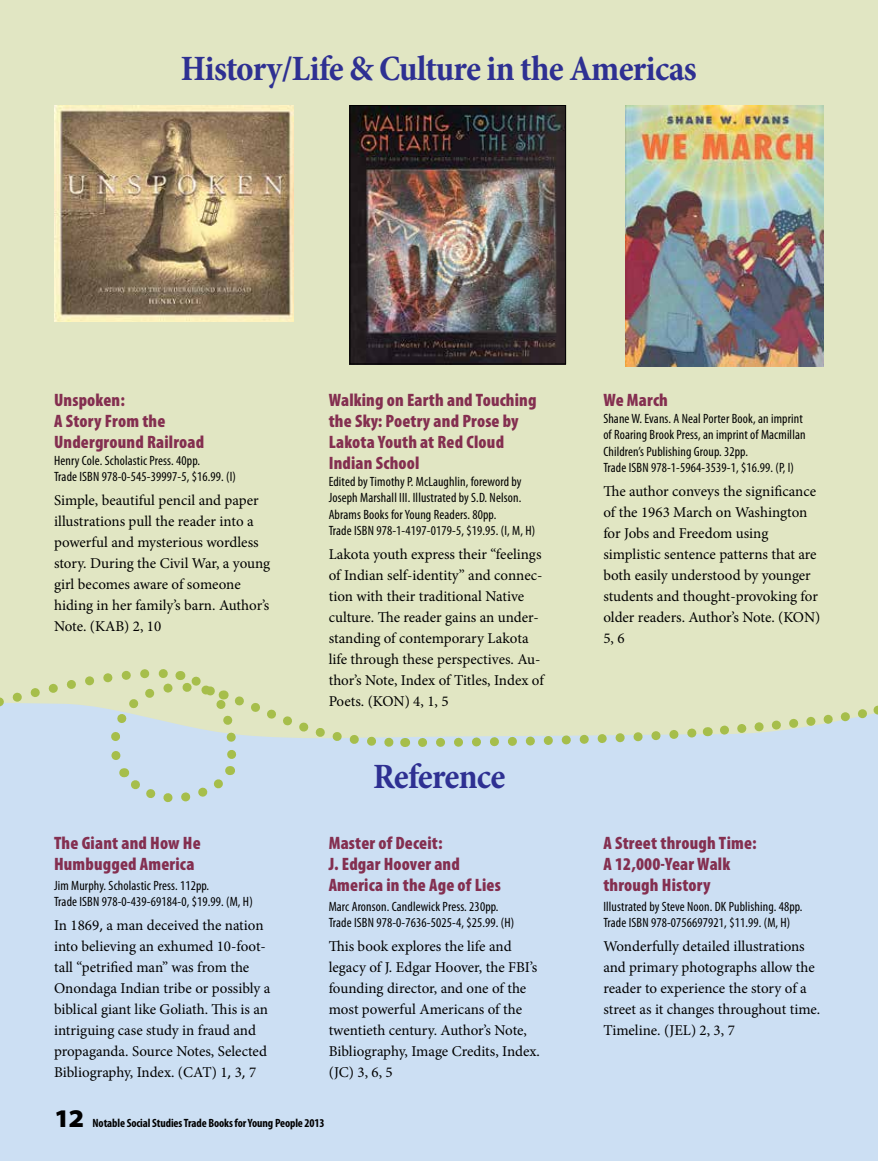
<style>
.page{position:relative;width:878px;height:1161px;background:#fff}
.page>*{position:absolute;margin:0;border:0;box-sizing:border-box;transform-origin:0 0}
.t1{font:700 condensed 36px "Minion Pro";letter-spacing:-.025em;color:#2e3092}
.t2{font:900 condensed 18px/21px "Myriad Pro";letter-spacing:.01em;color:#842f50}
.t3{font:15px/21px "Minion Pro";color:#000}
.t4{font:condensed 13.5px/16.5px "Myriad Pro";letter-spacing:.01em;color:#000}
.t5{font:700 condensed 12px "Myriad Pro";letter-spacing:-.01em;color:#000}
.s1{font-family:"Calibri"}
.s2{font-weight:900;font-stretch:semi-expanded;font-size:25.5px}
</style>
<div class="page">
<div style="left:0;top:0;width:714px;height:702px;background:#e1e6c3"></div>
<div style="left:0;top:702px;width:714px;height:459px;background:#ccdff3"></div>
<img style="left:625px;top:105px;width:89px;height:262px">
<svg style="left:0;top:666px;width:405px;height:142px;background:#d1dfd8"></svg>
<svg style="left:413px;top:723px;width:295px;height:29px;background:#d0ddca"></svg>
<svg style="left:714px;top:0;width:164px;height:1161px;background:#cfd6cb"></svg>
<img style="left:54px;top:105px;width:239px;height:216px">
<img style="left:352px;top:107px;width:212px;height:255px">
<div style="left:350px;top:105px;width:216px;height:259px;border:1px solid #000"></div>
<h1 class="t1" style="left:181px;top:44px;width:517px">History/Life &amp; Culture in the Americas</h1>
<p class="t2" style="left:54px;top:390px;width:152px">Unspoken:<br>A Story From the<br>Underground Railroad</p>
<p class="t4" style="left:54px;top:452px;width:183px">Henry Cole. Scholastic Press. 40pp.<br>Trade ISBN 978-0-545-39997-5, $16.99. (I)</p>
<p class="t3" style="left:54px;top:490px;width:218px">Simple, beautiful pencil and paper illustrations pull the reader into a powerful and mysterious wordless story. During the Civil War, a young girl becomes aware of someone hiding in her family’s barn. Author’s<br>Note. (KAB) 2, 10</p>
<p class="t2" style="left:54px;top:833px;width:148px">The Giant and How He<br>Humbugged America</p>
<p class="t4" style="left:54px;top:877px;width:200px">Jim Murphy. Scholastic Press. 112pp.<br>Trade ISBN 978-0-439-69184-0, $19.99. (M, H)</p>
<p class="t3" style="left:54px;top:915px;width:218px">In 1869<span class="s1">,</span> a man deceived the nation into believing an exhumed 10-foot&shy;tall “petrified man” was from the Onondaga Indian tribe or possibly a biblical giant like Goliath. This is an intriguing case study in fraud and propaganda. Source Notes, Selected Bibliography, Index. (CAT) 1<span class="s1">,</span> 3<span class="s1">,</span> 7</p>
<p class="t2" style="left:328px;top:390px;width:209px">Walking on Earth and Touching the Sky: Poetry and Prose by<br>Lakota Youth at Red Cloud<br>Indian School</p>
<p class="t4" style="left:328px;top:473px;width:208px">Edited by Timothy P. McLaughlin, foreword by Joseph Marshall III. Illustrated by S.D. Nelson.<br>Abrams Books for Young Readers. 80pp.<br>Trade ISBN 978-1-4197-0179-5, $19.95. (I, M, H)</p>
<p class="t3" style="left:328px;top:544px;width:216px">Lakota youth express their “feelings of Indian self-identity” and connec&shy;tion with their traditional Native culture. The reader gains an under&shy;standing of contemporary Lakota life through these perspectives. Au&shy;thor’s Note, Index of Titles, Index of Poets. (KON) 4, 1, 5</p>
<h1 class="t1" style="left:373px;top:752px;width:134px">Reference</h1>
<p class="t2" style="left:328px;top:833px;width:174px">Master of Deceit:<br>J. Edgar Hoover and<br>America in the Age of Lies</p>
<p class="t4" style="left:328px;top:898px;width:187px">Marc Aronson. Candlewick Press. 230pp.<br>Trade ISBN 978-0-7636-5025-4, $25.99. (H)</p>
<p class="t3" style="left:328px;top:936px;width:213px">This book explores the life and legacy of J. Edgar Hoover, the FBI’s founding director, and one of the most powerful Americans of the twentieth century. Author’s Note,<br>Bibliography, Image Credits, Index. (JC) 3, 6, 5</p>
<p class="t5" style="left:54px;top:1115px;width:272px"><span class="s2">12</span> Notable Social Studies Trade Books for Young People 2013</p>
<p class="t2" style="left:603px;top:390px;width:66px">We March</p>
<p class="t4" style="left:603px;top:410px;width:204px">Shane W. Evans. A Neal Porter Book, an imprint of Roaring Brook Press, an imprint of Macmillan Children’s Publishing Group. 32pp.<br>Trade ISBN 978-1-5964-3539-1, $16.99. (P, I)</p>
<p class="t3" style="left:603px;top:481px;width:218px">The author conveys the significance of the 1963 March on Washington for Jobs and Freedom using simplistic sentence patterns that are both easily understood by younger students and thought-provoking for older readers. Author’s Note. (KON)<br>5, 6</p>
<p class="t2" style="left:603px;top:833px;width:155px">A Street through Time:<br>A 12,000-Year Walk through History</p>
<p class="t4" style="left:603px;top:898px;width:201px">Illustrated by Steve Noon. DK Publishing. 48pp.<br>Trade ISBN 978-0756697921, $11.99. (M, H)</p>
<p class="t3" style="left:603px;top:936px;width:218px">Wonderfully detailed illustrations and primary photographs allow the reader to experience the story of a street as it changes throughout time.<br>Timeline. (JEL) 2, 3, 7</p>
</div>
